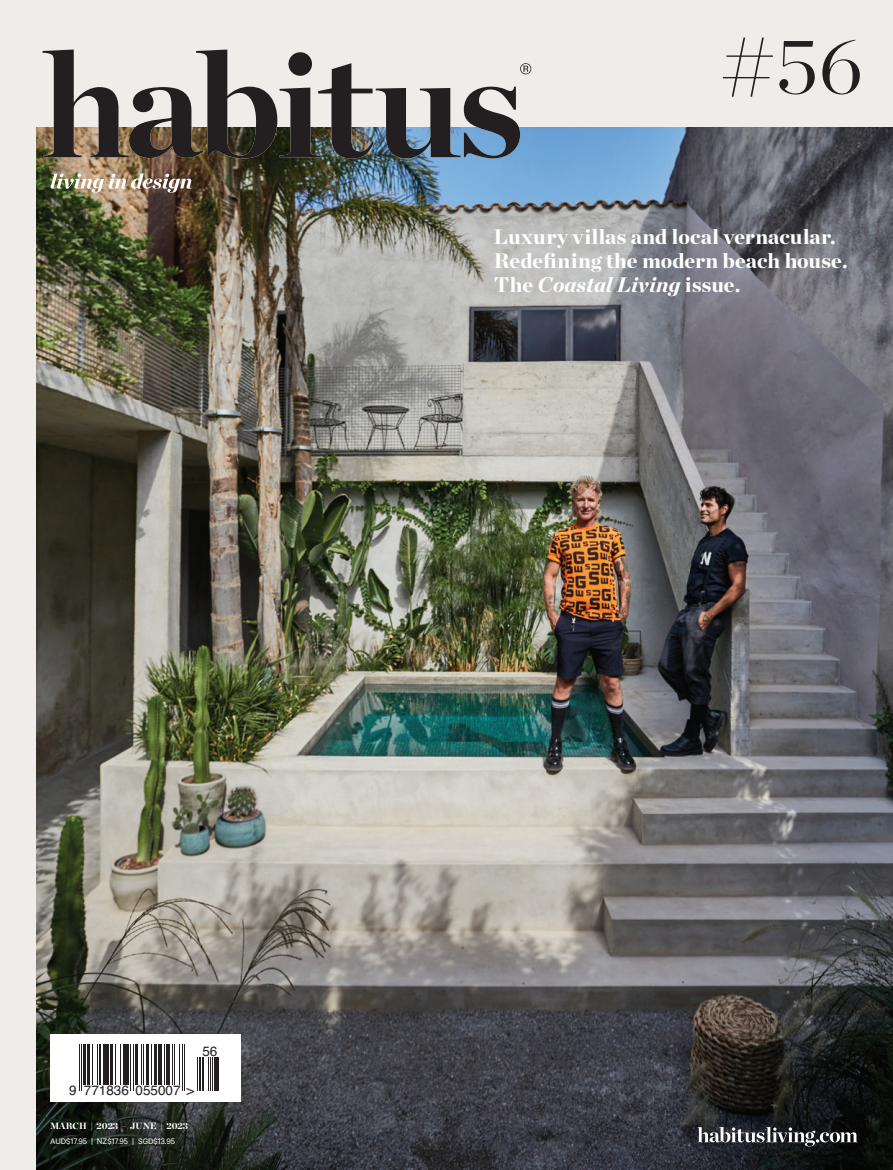
<style>
.page{position:relative;width:893px;height:1170px;background:#fff}
.page>*{position:absolute;margin:0;border:0;box-sizing:border-box;transform-origin:0 0}
.t1{font:300 79.35px "Chronicle Display";color:#231f20}
.t2{font:900 21px/24px "Chronicle Display";letter-spacing:.01em;color:#fff}
.t3{font:13.5px "Helvetica";color:#231f20}
.t4{font:9px "Calibre";color:#fff}
.t5{font:900 9px "Chronicle Display";color:#fff}
.s1{font-style:italic}
</style>
<div class="page">
<div style="left:0;top:0;width:893px;height:1169px;background:#f0ece9"></div>
<img style="left:37px;top:128px;width:856px;height:1041px">
<img style="left:51px;top:173px;width:141px;height:20px">
<svg style="left:43px;top:49px;width:488px;height:110px"></svg>
<div style="left:288px;top:52px;width:24px;height:24px;background:#231f20;border-radius:50%"></div>
<div style="left:50px;top:1034px;width:190px;height:67px;background:#fff"></div>
<hr style="left:79px;top:1044px;width:1px;height:46px;background:#231f20">
<hr style="left:81px;top:1044px;width:1px;height:46px;background:#231f20">
<hr style="left:83px;top:1044px;width:1px;height:40px;background:#231f20">
<hr style="left:84px;top:1044px;width:2px;height:40px;background:#231f20">
<hr style="left:86px;top:1044px;width:1px;height:40px;background:#231f20">
<hr style="left:88px;top:1044px;width:1px;height:40px;background:#231f20">
<hr style="left:89px;top:1044px;width:1px;height:40px;background:#231f20">
<hr style="left:92px;top:1044px;width:1px;height:40px;background:#231f20">
<hr style="left:97px;top:1044px;width:1px;height:40px;background:#231f20">
<hr style="left:99px;top:1044px;width:1px;height:40px;background:#231f20">
<hr style="left:100px;top:1044px;width:1px;height:40px;background:#231f20">
<hr style="left:103px;top:1044px;width:2px;height:40px;background:#231f20">
<hr style="left:105px;top:1044px;width:1px;height:40px;background:#231f20">
<hr style="left:107px;top:1044px;width:1px;height:40px;background:#231f20">
<hr style="left:108px;top:1044px;width:1px;height:40px;background:#231f20">
<hr style="left:110px;top:1044px;width:1px;height:40px;background:#231f20">
<hr style="left:111px;top:1044px;width:2px;height:40px;background:#231f20">
<hr style="left:113px;top:1044px;width:1px;height:40px;background:#231f20">
<hr style="left:115px;top:1044px;width:1px;height:40px;background:#231f20">
<hr style="left:120px;top:1044px;width:1px;height:40px;background:#231f20">
<hr style="left:123px;top:1044px;width:1px;height:40px;background:#231f20">
<hr style="left:125px;top:1044px;width:1px;height:40px;background:#231f20">
<hr style="left:126px;top:1044px;width:1px;height:40px;background:#231f20">
<hr style="left:127px;top:1044px;width:1px;height:40px;background:#231f20">
<hr style="left:128px;top:1044px;width:1px;height:40px;background:#231f20">
<hr style="left:131px;top:1044px;width:1px;height:46px;background:#231f20">
<hr style="left:133px;top:1044px;width:1px;height:46px;background:#231f20">
<hr style="left:135px;top:1044px;width:1px;height:40px;background:#231f20">
<hr style="left:136px;top:1044px;width:1px;height:40px;background:#231f20">
<hr style="left:137px;top:1044px;width:1px;height:40px;background:#231f20">
<hr style="left:141px;top:1044px;width:1px;height:40px;background:#231f20">
<hr style="left:143px;top:1044px;width:1px;height:40px;background:#231f20">
<hr style="left:146px;top:1044px;width:1px;height:40px;background:#231f20">
<hr style="left:147px;top:1044px;width:1px;height:40px;background:#231f20">
<hr style="left:148px;top:1044px;width:1px;height:40px;background:#231f20">
<hr style="left:151px;top:1044px;width:1px;height:40px;background:#231f20">
<hr style="left:154px;top:1044px;width:1px;height:40px;background:#231f20">
<hr style="left:155px;top:1044px;width:1px;height:40px;background:#231f20">
<hr style="left:156px;top:1044px;width:1px;height:40px;background:#231f20">
<hr style="left:159px;top:1044px;width:1px;height:40px;background:#231f20">
<hr style="left:160px;top:1044px;width:1px;height:40px;background:#231f20">
<hr style="left:161px;top:1044px;width:1px;height:40px;background:#231f20">
<hr style="left:164px;top:1044px;width:1px;height:40px;background:#231f20">
<hr style="left:166px;top:1044px;width:2px;height:40px;background:#231f20">
<hr style="left:168px;top:1044px;width:1px;height:40px;background:#231f20">
<hr style="left:169px;top:1044px;width:1px;height:40px;background:#231f20">
<hr style="left:172px;top:1044px;width:1px;height:40px;background:#231f20">
<hr style="left:174px;top:1044px;width:1px;height:40px;background:#231f20">
<hr style="left:179px;top:1044px;width:1px;height:40px;background:#231f20">
<hr style="left:182px;top:1044px;width:1px;height:46px;background:#231f20">
<hr style="left:184px;top:1044px;width:1px;height:46px;background:#231f20">
<hr style="left:197px;top:1056px;width:1px;height:34px;background:#231f20">
<hr style="left:199px;top:1056px;width:1px;height:34px;background:#231f20">
<hr style="left:200px;top:1056px;width:1px;height:34px;background:#231f20">
<hr style="left:202px;top:1056px;width:2px;height:34px;background:#231f20">
<hr style="left:204px;top:1056px;width:1px;height:34px;background:#231f20">
<hr style="left:208px;top:1056px;width:1px;height:34px;background:#231f20">
<hr style="left:210px;top:1056px;width:1px;height:34px;background:#231f20">
<hr style="left:212px;top:1056px;width:1px;height:34px;background:#231f20">
<hr style="left:215px;top:1056px;width:1px;height:34px;background:#231f20">
<hr style="left:216px;top:1056px;width:1px;height:34px;background:#231f20">
<hr style="left:217px;top:1056px;width:1px;height:34px;background:#231f20">
<hr style="left:218px;top:1056px;width:1px;height:34px;background:#231f20">
<svg style="left:697px;top:1126px;width:161px;height:20px;background:#55565a"></svg>
<h1 class="t1" style="left:720px;top:5px;width:145px">#56</h1>
<p class="t2" style="left:494px;top:223px;width:355px">Luxury villas and local vernacular.<br>Redefining the modern beach house.<br>The <span class="s1">Coastal Living</span> issue.</p>
<p class="t3" style="left:202px;top:1040px;width:13px">56</p>
<p class="t3" style="left:69px;top:1079px;width:127px">9 771836 055007 &gt;</p>
<p class="t5" style="left:50px;top:1117px;width:139px">MARCH | 2023 – JUNE | 2023</p>
<p class="t4" style="left:50px;top:1135px;width:126px">AUD$17.95 | NZ$17.95 | SGD$13.95</p>
</div>
